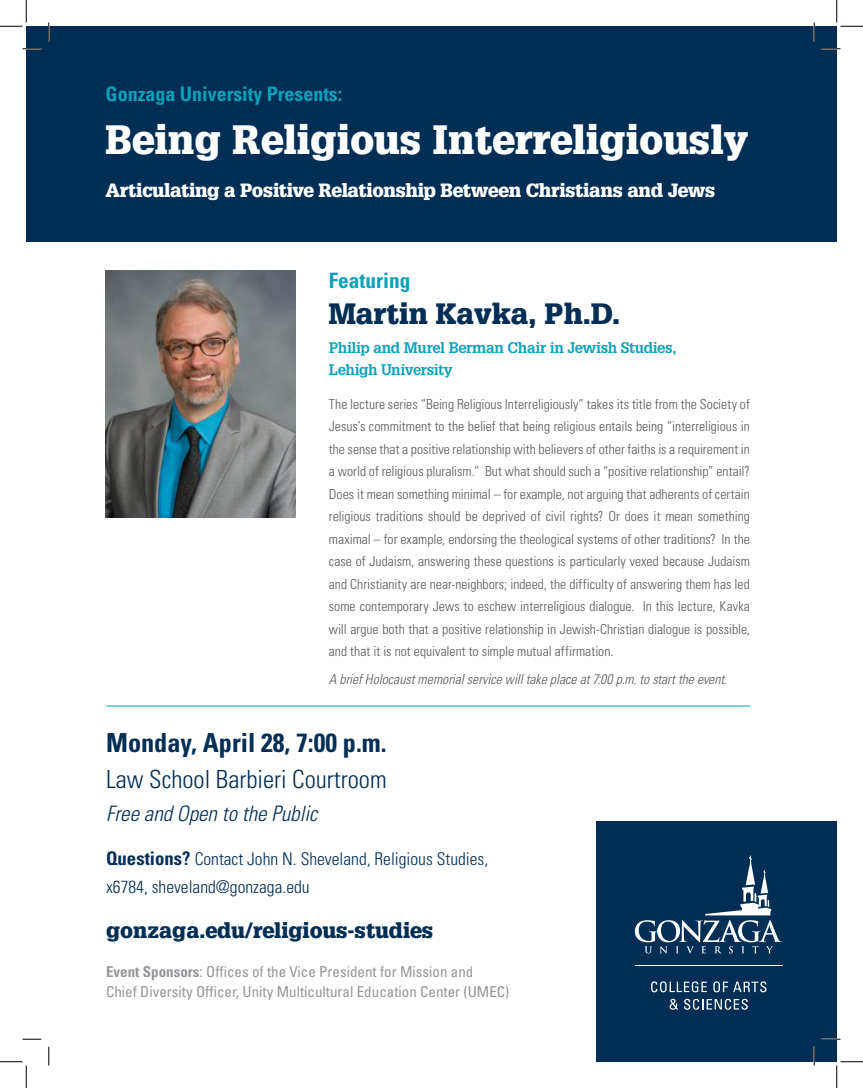
<style>
.page{position:relative;width:863px;height:1088px;background:#fff}
.page>*{position:absolute;margin:0;border:0;box-sizing:border-box;transform-origin:0 0}
.t1{font:900 40px "Glypha";color:#fff}
.t2{font:900 28.75px "Glypha";color:#002e54}
.t3{font:700 condensed 26.25px "Univers";color:#002e54}
.t4{font:300 condensed 25px "Univers";color:#002e54}
.t5{font:900 21.25px "Glypha";color:#002e54}
.t6{font:italic 300 condensed 21.25px "Univers";color:#002e54}
.t7{font:700 condensed 21.25px "Univers";color:#0ca1ba}
.t8{font:700 condensed 20px "Univers";color:#0ca1ba}
.t9{font:900 18.75px "Glypha";letter-spacing:-.015em;color:#fff}
.t10{font:300 condensed 17.5px/27.5px "Univers";color:#002e54}
.t11{font:condensed 15px "Univers";color:#939598}
.t12{font:700 15px/22.5px "Glypha";letter-spacing:-.025em;color:#0ca1ba}
.t13{font:300 condensed 13.75px/22.5px "Univers";color:#57585a;text-align:justify}
.t14{font:italic 300 condensed 13.75px "Univers";color:#57585a}
.s1{font-weight:700;font-size:18.75px}
.s2{font-weight:700}
</style>
<div class="page">
<div style="left:26px;top:26px;width:810px;height:215px;background:#002e54"></div>
<div style="left:596px;top:821px;width:240px;height:240px;background:#002e54"></div>
<img style="left:105px;top:271px;width:190px;height:246px">
<hr style="left:106px;top:705px;width:644px;height:1px;background:#0ca1ba">
<svg style="left:635px;top:855px;width:146px;height:98px"></svg>
<hr style="left:635px;top:965px;width:147px;height:1px;background:#fff">
<svg style="left:651px;top:981px;width:56px;height:11px"></svg>
<svg style="left:713px;top:981px;width:53px;height:11px"></svg>
<svg style="left:669px;top:998px;width:9px;height:11px"></svg>
<svg style="left:684px;top:998px;width:63px;height:11px"></svg>
<svg style="left:22px;top:48px;width:19px;height:2px"></svg>
<svg style="left:821px;top:48px;width:19px;height:2px"></svg>
<svg style="left:22px;top:1038px;width:19px;height:2px"></svg>
<svg style="left:821px;top:1038px;width:19px;height:2px"></svg>
<svg style="left:48px;top:22px;width:2px;height:19px"></svg>
<svg style="left:48px;top:1046px;width:2px;height:19px"></svg>
<svg style="left:813px;top:22px;width:2px;height:19px"></svg>
<svg style="left:813px;top:1046px;width:2px;height:19px"></svg>
<svg style="left:0;top:0;width:27px;height:27px"></svg>
<svg style="left:0;top:1061px;width:27px;height:27px"></svg>
<svg style="left:836px;top:0;width:26px;height:27px"></svg>
<svg style="left:836px;top:1061px;width:26px;height:27px"></svg>
<p class="t8" style="left:105px;top:81px;width:238px">Gonzaga University Presents:</p>
<p class="t1" style="left:105px;top:115px;width:644px">Being Religious Interreligiously</p>
<p class="t9" style="left:105px;top:179px;width:611px">Articulating a Positive Relationship Between Christians and Jews</p>
<p class="t7" style="left:329px;top:267px;width:83px">Featuring</p>
<p class="t2" style="left:329px;top:297px;width:293px">Martin Kavka, Ph.D.</p>
<p class="t12" style="left:329px;top:335px;width:349px">Philip and Murel Berman Chair in Jewish Studies,<br>Lehigh University</p>
<p class="t13" style="left:329px;top:392px;width:422px">The lecture series “Being Religious Interreligiously” takes its title from the Society of Jesus’s commitment to the belief that being religious entails being “interreligious in the sense that a positive relationship with believers of other faiths is a requirement in a world of religious pluralism.” But what should such a “positive relationship” entail?<br>Does it mean something minimal – for example, not arguing that adherents of certain religious traditions should be deprived of civil rights? Or does it mean something maximal – for example, endorsing the theological systems of other traditions? In the case of Judaism, answering these questions is particularly vexed because Judaism and Christianity are near-neighbors; indeed, the difficulty of answering them has led some contemporary Jews to eschew interreligious dialogue. In this lecture, Kavka will argue both that a positive relationship in Jewish-Christian dialogue is possible, and that it is not equivalent to simple mutual affirmation.</p>
<p class="t14" style="left:329px;top:671px;width:399px">A brief Holocaust memorial service will take place at 7:00 p.m. to start the event.</p>
<p class="t3" style="left:106px;top:726px;width:282px">Monday, April 28, 7:00 p.m.</p>
<p class="t4" style="left:106px;top:764px;width:282px">Law School Barbieri Courtroom</p>
<p class="t6" style="left:106px;top:800px;width:213px">Free and Open to the Public</p>
<p class="t10" style="left:106px;top:845px;width:383px"><span class="s1">Questions?</span> Contact John N. Sheveland, Religious Studies, x6784, sheveland@gonzaga.edu</p>
<p class="t5" style="left:106px;top:918px;width:329px">gonzaga.edu/religious-studies</p>
<p class="t11" style="left:106px;top:961px;width:369px"><span class="s2">Event Sponsors</span>: Offices of the Vice President for Mission and</p>
<p class="t11" style="left:106px;top:981px;width:405px">Chief Diversity Officer, Unity Multicultural Education Center (UMEC)</p>
</div>
